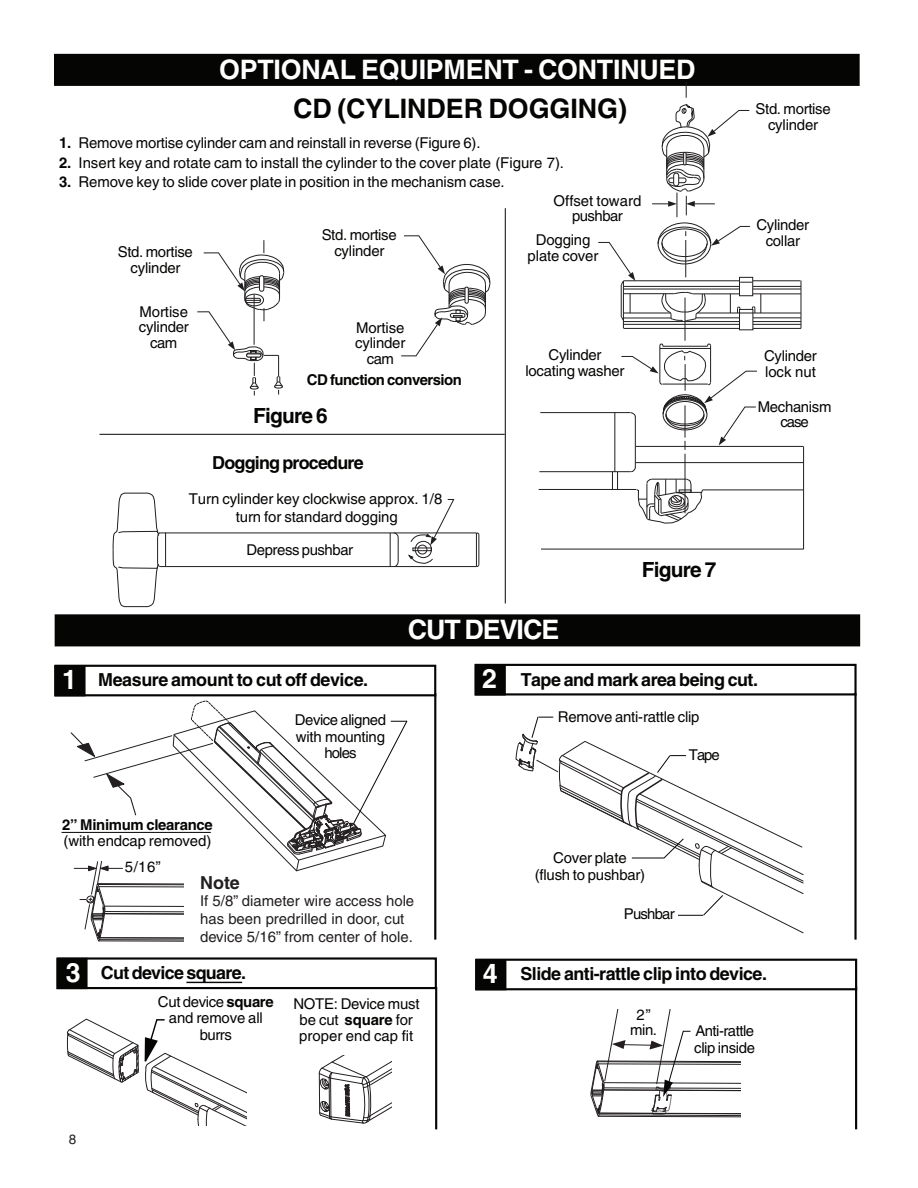
<style>
.page{position:relative;width:918px;height:1188px;background:#fff}
.page>*{position:absolute;margin:0;border:0;box-sizing:border-box;transform-origin:0 0}
.t1{font:700 26.85px "Helvetica";letter-spacing:-.01em;color:#fff}
.t2{font:700 26.85px "Helvetica";color:#050504}
.t3{font:700 26.85px "Helvetica";letter-spacing:-.04em;color:#fff}
.t4{font:700 20.85px "Helvetica";letter-spacing:-.035em;color:#050504}
.t5{font:700 17.85px "Helvetica";letter-spacing:-.03em;color:#050504}
.t6{font:700 17.85px "Helvetica";color:#231f20}
.t7{font:14.85px/16.4px "Helvetica";letter-spacing:-.015em;color:#050504;text-align:center}
.t8{font:14.85px/17.9px "Helvetica";color:#231f20}
.t9{font:700 14.85px "Helvetica";letter-spacing:-.035em;color:#050504}
.t10{font:14.85px "Helvetica";letter-spacing:-.055em;color:#050504}
.t11{font:13.5px "Helvetica";color:#231f20}
.s1{font-weight:700}
.s2{font-size:26.85px;color:#fff}
</style>
<div class="page">
<hr style="left:62px;top:832px;width:149px;height:1px;background:#050504">
<div style="left:55px;top:665px;width:381px;height:31px;border:2px solid #050504"></div>
<div style="left:55px;top:666px;width:29px;height:29px;background:#050504"></div>
<div style="left:54px;top:665px;width:32px;height:31px;border:2px solid #050504"></div>
<div style="left:475px;top:959px;width:382px;height:31px;border:2px solid #050504"></div>
<div style="left:476px;top:960px;width:29px;height:29px;background:#050504"></div>
<div style="left:475px;top:959px;width:31px;height:31px;border:2px solid #050504"></div>
<div style="left:57px;top:957px;width:380px;height:32px;border:2px solid #050504"></div>
<div style="left:57px;top:959px;width:29px;height:29px;background:#050504"></div>
<div style="left:56px;top:958px;width:32px;height:31px;border:2px solid #050504"></div>
<div style="left:475px;top:664px;width:382px;height:32px;border:2px solid #050504"></div>
<div style="left:476px;top:665px;width:29px;height:29px;background:#050504"></div>
<div style="left:474px;top:664px;width:32px;height:32px;border:2px solid #050504"></div>
<hr style="left:434px;top:693px;width:2px;height:247px;background:#050504">
<hr style="left:854px;top:693px;width:3px;height:247px;background:#050504">
<hr style="left:435px;top:987px;width:2px;height:142px;background:#050504">
<hr style="left:855px;top:987px;width:2px;height:142px;background:#050504">
<hr style="left:186px;top:982px;width:56px;height:1px;background:#050504">
<svg style="left:591px;top:1009px;width:149px;height:108px"></svg>
<div style="left:55px;top:55px;width:804px;height:30px;background:#050504"></div>
<div style="left:54px;top:54px;width:806px;height:32px;border:1px solid #050504"></div>
<svg style="left:197px;top:240px;width:87px;height:155px"></svg>
<svg style="left:401px;top:235px;width:90px;height:121px"></svg>
<hr style="left:160px;top:566px;width:316px;height:1px;background:#211e1e">
<hr style="left:159px;top:533px;width:317px;height:1px;background:#211e1e">
<hr style="left:390px;top:533px;width:1px;height:34px;background:#211e1e">
<svg style="left:393px;top:532px;width:6px;height:35px"></svg>
<hr style="left:476px;top:533px;width:1px;height:34px;background:#211e1e">
<hr style="left:479px;top:534px;width:1px;height:31px;background:#211e1e">
<svg style="left:408px;top:499px;width:46px;height:65px"></svg>
<hr style="left:636px;top:462px;width:167px;height:1px;background:#211e1e">
<hr style="left:541px;top:549px;width:262px;height:1px;background:#211e1e">
<hr style="left:615px;top:413px;width:1px;height:59px;background:#211e1e">
<hr style="left:635px;top:417px;width:1px;height:50px;background:#211e1e">
<hr style="left:803px;top:447px;width:1px;height:102px;background:#211e1e">
<svg style="left:631px;top:466px;width:5px;height:6px"></svg>
<hr style="left:539px;top:471px;width:92px;height:1px;background:#211e1e">
<hr style="left:540px;top:412px;width:90px;height:1px;background:#211e1e">
<hr style="left:636px;top:446px;width:167px;height:1px;background:#211e1e">
<hr style="left:539px;top:489px;width:97px;height:1px;background:#211e1e">
<hr style="left:703px;top:490px;width:100px;height:1px;background:#211e1e">
<svg style="left:612px;top:472px;width:6px;height:17px"></svg>
<svg style="left:636px;top:478px;width:67px;height:46px"></svg>
<hr style="left:624px;top:281px;width:176px;height:1px;background:#211e1e">
<svg style="left:630px;top:294px;width:1px;height:19px"></svg>
<hr style="left:623px;top:281px;width:1px;height:47px;background:#211e1e">
<hr style="left:621px;top:285px;width:1px;height:32px;background:#211e1e">
<svg style="left:621px;top:316px;width:3px;height:5px"></svg>
<hr style="left:624px;top:328px;width:177px;height:1px;background:#211e1e">
<hr style="left:623px;top:324px;width:178px;height:1px;background:#211e1e">
<hr style="left:624px;top:321px;width:177px;height:1px;background:#211e1e">
<hr style="left:624px;top:318px;width:47px;height:1px;background:#211e1e">
<hr style="left:624px;top:313px;width:47px;height:1px;background:#211e1e">
<hr style="left:623px;top:293px;width:52px;height:1px;background:#211e1e">
<hr style="left:624px;top:289px;width:177px;height:1px;background:#211e1e">
<hr style="left:624px;top:286px;width:177px;height:1px;background:#211e1e">
<hr style="left:697px;top:313px;width:42px;height:1px;background:#211e1e">
<svg style="left:730px;top:295px;width:1px;height:18px"></svg>
<hr style="left:696px;top:318px;width:105px;height:1px;background:#211e1e">
<hr style="left:693px;top:294px;width:108px;height:1px;background:#211e1e">
<div style="left:740px;top:309px;width:13px;height:21px;background:#fff"></div>
<div style="left:739px;top:309px;width:14px;height:21px;border:1px solid #211e1e"></div>
<hr style="left:740px;top:313px;width:61px;height:1px;background:#211e1e">
<div style="left:740px;top:277px;width:13px;height:19px;background:#fff"></div>
<div style="left:739px;top:277px;width:14px;height:19px;border:1px solid #211e1e"></div>
<svg style="left:740px;top:282px;width:12px;height:1px"></svg>
<svg style="left:661px;top:292px;width:45px;height:30px"></svg>
<svg style="left:737px;top:306px;width:4px;height:7px"></svg>
<svg style="left:752px;top:294px;width:10px;height:19px"></svg>
<hr style="left:801px;top:281px;width:1px;height:47px;background:#211e1e">
<hr style="left:685px;top:298px;width:1px;height:43px;background:#211e1e">
<hr style="left:685px;top:454px;width:1px;height:59px;background:#211e1e">
<svg style="left:598px;top:242px;width:37px;height:44px"></svg>
<hr style="left:685px;top:240px;width:1px;height:37px;background:#211e1e">
<svg style="left:686px;top:82px;width:1px;height:16px"></svg>
<svg style="left:621px;top:344px;width:136px;height:106px"></svg>
<svg style="left:652px;top:104px;width:98px;height:160px"></svg>
<hr style="left:165px;top:533px;width:1px;height:33px;background:#211e1e">
<svg style="left:113px;top:493px;width:47px;height:114px"></svg>
<hr style="left:505px;top:208px;width:1px;height:395px;background:#050504">
<hr style="left:99px;top:434px;width:406px;height:1px;background:#050504">
<div style="left:55px;top:615px;width:804px;height:31px;background:#050504"></div>
<div style="left:55px;top:614px;width:805px;height:32px;border:1px solid #050504"></div>
<svg style="left:516px;top:716px;width:288px;height:218px"></svg>
<svg style="left:67px;top:1018px;width:179px;height:107px"></svg>
<svg style="left:319px;top:1056px;width:72px;height:68px"></svg>
<svg style="left:70px;top:701px;width:338px;height:241px"></svg>
<p class="t1" style="left:219px;top:53px;width:478px">OPTIONAL EQUIPMENT - CONTINUED</p>
<p class="t2" style="left:293px;top:92px;width:335px">CD (CYLINDER DOGGING)</p>
<p class="t7" style="left:59px;top:134px;width:423px"><span class="s1">1.</span> Remove mortise cylinder cam and reinstall in reverse (Figure 6).</p>
<p class="t7" style="left:59px;top:155px;width:506px"><span class="s1">2.</span> Insert key and rotate cam to install the cylinder to the cover plate (Figure 7).</p>
<p class="t7" style="left:59px;top:174px;width:447px"><span class="s1">3.</span> Remove key to slide cover plate in position in the mechanism case.</p>
<p class="t7" style="left:756px;top:101px;width:77px;line-height:15.6px">Std. mortise cylinder</p>
<p class="t7" style="left:118px;top:244px;width:77px;line-height:15.8px">Std. mortise cylinder</p>
<p class="t7" style="left:139px;top:304px;width:52px;line-height:15.6px">Mortise cylinder cam</p>
<p class="t7" style="left:322px;top:227px;width:77px;line-height:15.8px">Std. mortise cylinder</p>
<p class="t7" style="left:355px;top:320px;width:52px;line-height:15.6px">Mortise cylinder cam</p>
<p class="t9" style="left:307px;top:371px;width:156px">CD function conversion</p>
<p class="t4" style="left:253px;top:403px;width:76px">Figure 6</p>
<p class="t5" style="left:212px;top:452px;width:153px">Dogging procedure</p>
<p class="t7" style="left:189px;top:490px;width:255px;line-height:17.9px">Turn cylinder key clockwise approx. 1/8 turn for standard dogging</p>
<p class="t7" style="left:246px;top:541px;width:108px">Depress pushbar</p>
<p class="t7" style="left:554px;top:193px;width:89px;line-height:15.6px">Offset toward pushbar</p>
<p class="t7" style="left:756px;top:217px;width:54px">Cylinder</p>
<p class="t7" style="left:536px;top:232px;width:56px">Dogging</p>
<p class="t7" style="left:766px;top:233px;width:36px">collar</p>
<p class="t7" style="left:528px;top:248px;width:72px">plate cover</p>
<p class="t7" style="left:526px;top:347px;width:101px;line-height:15.8px">Cylinder locating washer</p>
<p class="t7" style="left:764px;top:348px;width:54px;line-height:15.8px;text-align:left">Cylinder lock nut</p>
<p class="t7" style="left:758px;top:399px;width:75px;line-height:15.6px">Mechanism case</p>
<p class="t4" style="left:642px;top:557px;width:76px">Figure 7</p>
<p class="t5" style="left:62px;top:669px;width:307px"><span class="s2">1</span> Measure amount to cut off device.</p>
<p class="t7" style="left:62px;top:817px;width:152px;text-align:left"><span class="s1">2” Minimum clearance </span>(with endcap removed)</p>
<p class="t7" style="left:295px;top:712px;width:93px">Device aligned with mounting holes</p>
<p class="t3" style="left:408px;top:613px;width:153px">CUT DEVICE</p>
<p class="t5" style="left:482px;top:669px;width:277px"><span class="s2">2</span> Tape and mark area being cut.</p>
<p class="t7" style="left:558px;top:709px;width:143px">Remove anti-rattle clip</p>
<p class="t7" style="left:689px;top:747px;width:33px">Tape</p>
<p class="t7" style="left:125px;top:858px;width:37px">5/16”</p>
<p class="t6" style="left:200px;top:871px;width:41px">Note</p>
<p class="t8" style="left:200px;top:892px;width:216px">If 5/8” diameter wire access hole has been predrilled in door, cut device 5/16” from center of hole.</p>
<p class="t7" style="left:535px;top:849px;width:112px;line-height:17.2px">Cover plate (flush to pushbar)</p>
<p class="t10" style="left:624px;top:905px;width:52px">Pushbar</p>
<p class="t5" style="left:66px;top:962px;width:182px"><span class="s2">3</span> Cut device square.</p>
<p class="t5" style="left:483px;top:963px;width:286px"><span class="s2">4</span> Slide anti-rattle clip into device.</p>
<p class="t11" style="left:69px;top:1132px;width:9px">8</p>
<p class="t7" style="left:158px;top:994px;width:117px">Cut device <span class="s1">square </span>and remove all burrs</p>
<p class="t7" style="left:293px;top:995px;width:128px">NOTE: Device must be cut <span class="s1">square</span> for proper end cap fit</p>
<p class="t7" style="left:630px;top:1008px;width:28px;line-height:14.9px">2” min.</p>
<p class="t7" style="left:694px;top:1023px;width:62px;text-align:left">Anti-rattle clip inside</p>
</div>
